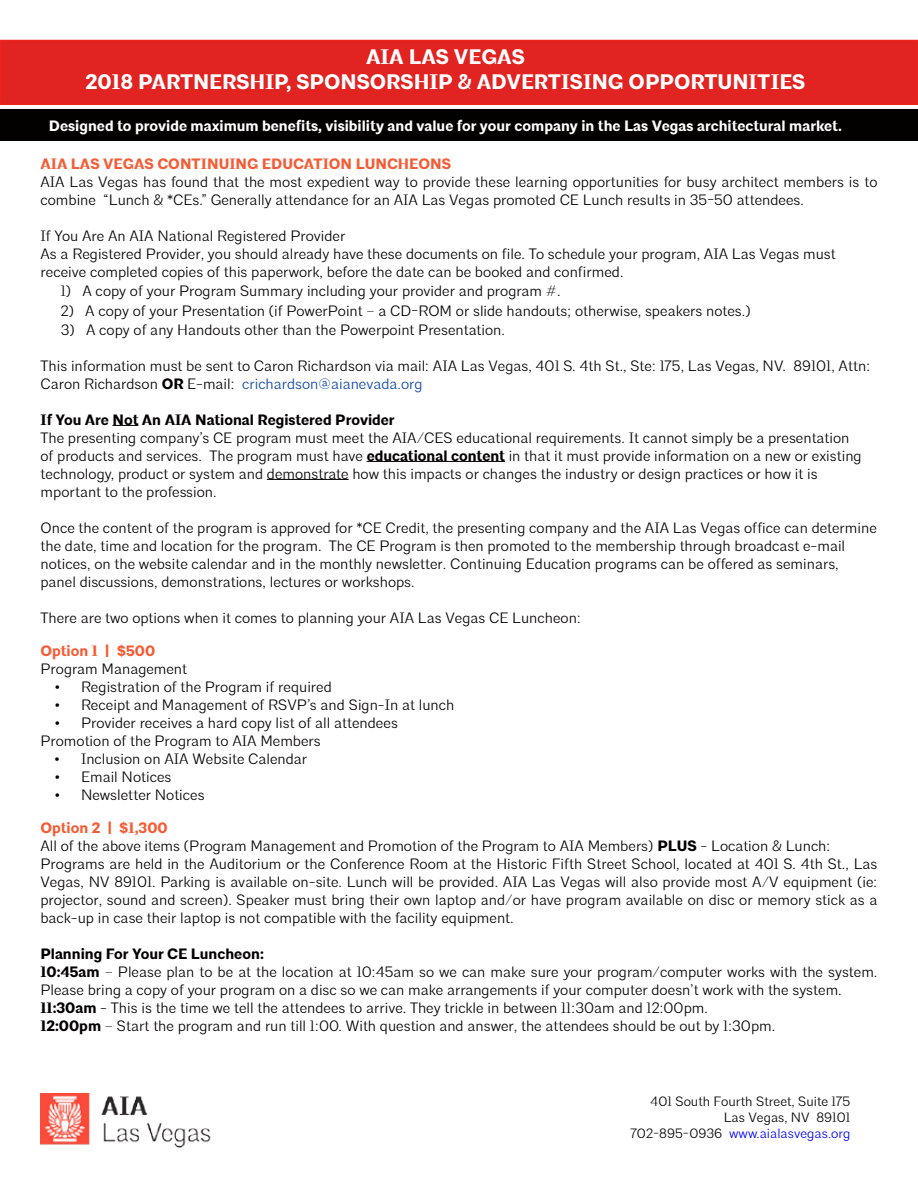
<style>
.page{position:relative;width:918px;height:1188px;background:#fff}
.page>*{position:absolute;margin:0;border:0;box-sizing:border-box;transform-origin:0 0}
.t1{font:700 21px/25.2px "Architype";color:#fff;text-align:center}
.t2{font:300 15px/18px "Architype";color:#030000}
.t3{font:700 15px "Architype";color:#fff}
.t4{font:700 15px "Architype";color:#f45c35}
.t5{font:700 15px "Architype";color:#030000}
.t6{font:300 13.5px/16.2px "Architype";color:#030000;text-align:right}
.s1{font-weight:700}
.s2{color:#0b45a8}
.s3{font-weight:700;color:#f45c35}
.s4{color:#00f}
</style>
<div class="page">
<div style="left:0;top:40px;width:918px;height:65px;background:#e12321;border:2px solid #ec231f"></div>
<div style="left:0;top:110px;width:918px;height:31px;background:#030000"></div>
<img style="left:41px;top:1094px;width:170px;height:53px">
<svg style="left:112px;top:425px;width:26px;height:1px"></svg>
<hr style="left:367px;top:461px;width:138px;height:1px;background:#030000">
<hr style="left:267px;top:479px;width:82px;height:1px;background:#030000">
<h1 class="t1" style="left:86px;top:44px;width:721px">AIA LAS VEGAS<br>2018 PARTNERSHIP, SPONSORSHIP &amp; ADVERTISING OPPORTUNITIES</h1>
<p class="t3" style="left:49px;top:116px;width:795px">Designed to provide maximum benefits, visibility and value for your company in the Las Vegas architectural market.</p>
<p class="t4" style="left:40px;top:155px;width:412px">AIA LAS VEGAS CONTINUING EDUCATION LUNCHEONS</p>
<p class="t2" style="left:40px;top:173px;width:838px">AIA Las Vegas has found that the most expedient way to provide these learning opportunities for busy architect members is to combine “Lunch &amp; *CEs.” Generally attendance for an AIA Las Vegas promoted CE Lunch results in 35-50 attendees.</p>
<p class="t2" style="left:40px;top:227px;width:797px">If You Are An AIA National Registered Provider<br>As a Registered Provider, you should already have these documents on file. To schedule your program, AIA Las Vegas must receive completed copies of this paperwork, before the date can be booked and confirmed.</p>
<p class="t2" style="left:61px;top:282px;width:501px">1) A copy of your Program Summary including your provider and program #.</p>
<p class="t2" style="left:61px;top:302px;width:692px">2) A copy of your Presentation (if PowerPoint – a CD-ROM or slide handouts; otherwise, speakers notes.)</p>
<p class="t2" style="left:61px;top:321px;width:446px">3) A copy of any Handouts other than the Powerpoint Presentation.</p>
<p class="t2" style="left:40px;top:357px;width:831px">This information must be sent to Caron Richardson via mail: AIA Las Vegas, 401 S. 4th St., Ste: 175, Las Vegas, NV. 89101, Attn:<br>Caron Richardson <span class="s1">OR</span> E-mail: <span class="s2">crichardson@aianevada.org</span></p>
<p class="t5" style="left:40px;top:411px;width:356px">If You Are Not An AIA National Registered Provider</p>
<p class="t2" style="left:40px;top:429px;width:823px">The presenting company’s CE program must meet the AIA/CES educational requirements. It cannot simply be a presentation of products and services. The program must have <span class="s1">educational content</span> in that it must provide information on a new or existing technology, product or system and demonstrate how this impacts or changes the industry or design practices or how it is mportant to the profession.</p>
<p class="t2" style="left:40px;top:519px;width:838px">Once the content of the program is approved for *CE Credit, the presenting company and the AIA Las Vegas office can determine the date, time and location for the program. The CE Program is then promoted to the membership through broadcast e-mail notices, on the website calendar and in the monthly newsletter. Continuing Education programs can be offered as seminars, panel discussions, demonstrations, lectures or workshops.</p>
<p class="t2" style="left:40px;top:609px;width:542px">There are two options when it comes to planning your AIA Las Vegas CE Luncheon:</p>
<p class="t4" style="left:40px;top:642px;width:116px">Option 1 | $500</p>
<p class="t2" style="left:40px;top:660px;width:148px">Program Management</p>
<p class="t2" style="left:54px;top:678px;width:280px">• Registration of the Program if required</p>
<p class="t2" style="left:54px;top:696px;width:402px">• Receipt and Management of RSVP’s and Sign-In at lunch</p>
<p class="t2" style="left:40px;top:714px;width:359px;text-indent:14px">• Provider receives a hard copy list of all attendees<br>Promotion of the Program to AIA Members</p>
<p class="t2" style="left:54px;top:750px;width:255px">• Inclusion on AIA Website Calendar</p>
<p class="t2" style="left:54px;top:768px;width:119px">• Email Notices</p>
<p class="t2" style="left:54px;top:786px;width:152px">• Newsletter Notices</p>
<p class="t2" style="left:40px;top:819px;width:838px"><span class="s3">Option 2 | $1,300<br></span>All of the above items (Program Management and Promotion of the Program to AIA Members) <span class="s1">PLUS</span> - Location &amp; Lunch:<br>Programs are held in the Auditorium or the Conference Room at the Historic Fifth Street School, located at 401 S. 4th St., Las Vegas, NV 89101. Parking is available on-site. Lunch will be provided. AIA Las Vegas will also provide most A/V equipment (ie: projector, sound and screen). Speaker must bring their own laptop and/or have program available on disc or memory stick as a back-up in case their laptop is not compatible with the facility equipment.</p>
<p class="t2" style="left:40px;top:945px;width:838px"><span class="s1">Planning For Your CE Luncheon:<br>10:45am</span> – Please plan to be at the location at 10:45am so we can make sure your program/computer works with the system.<br>Please bring a copy of your program on a disc so we can make arrangements if your computer doesn’t work with the system.<br><span class="s1">11:30am</span> - This is the time we tell the attendees to arrive. They trickle in between 11:30am and 12:00pm.<br><span class="s1">12:00pm</span> – Start the program and run till 1:00. With question and answer, the attendees should be out by 1:30pm.</p>
<p class="t6" style="left:631px;top:1093px;width:221px">401 South Fourth Street, Suite 175<br>Las Vegas, NV 89101<br>702-895-0936 <span class="s4">www.aialasvegas.org</span></p>
</div>
